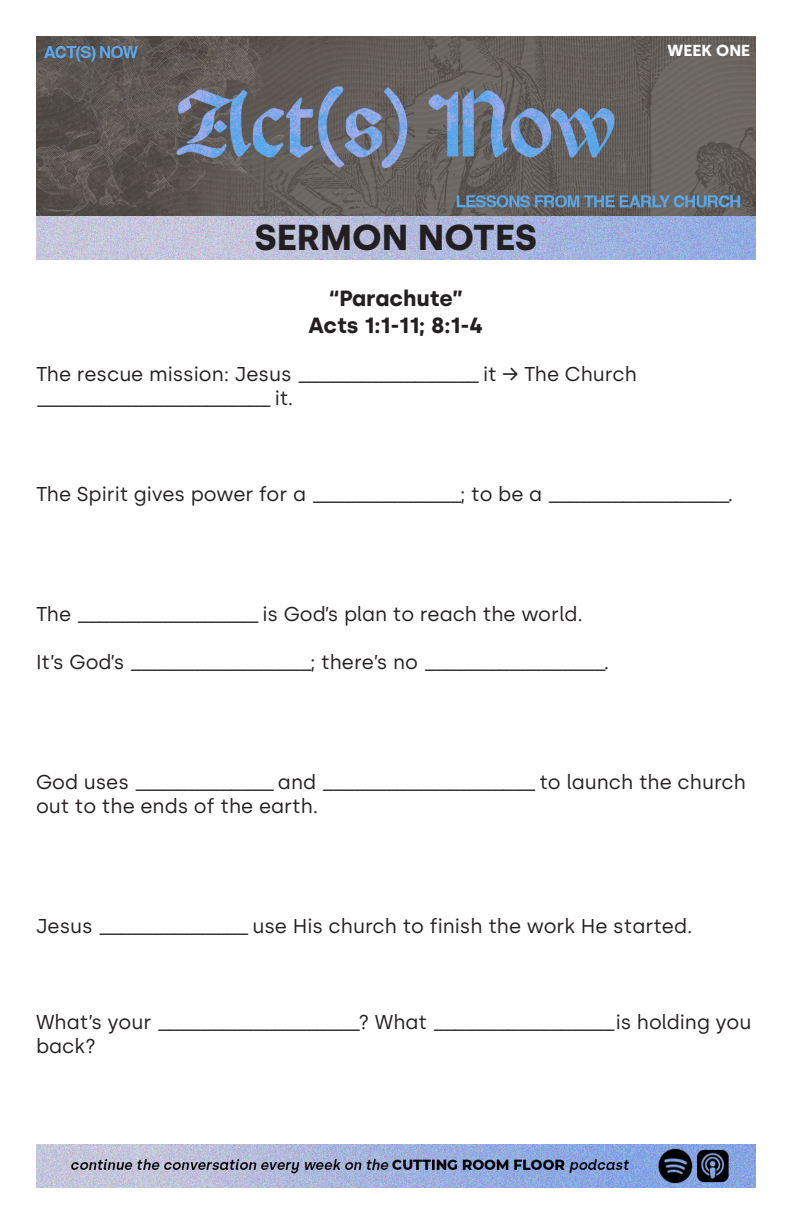
<style>
.page{position:relative;width:792px;height:1224px;background:#fff}
.page>*{position:absolute;margin:0;border:0;box-sizing:border-box;transform-origin:0 0}
.t1{font:700 36px "Silka";color:#231f20}
.t2{font:700 22px "Silka";color:#231f20}
.t3{font:20px/24px "Silka";color:#231f20}
.t4{font:700 16px "Silka";color:#fff}
</style>
<div class="page">
<img style="left:36px;top:36px;width:720px;height:180px">
<img style="left:36px;top:216px;width:720px;height:43px">
<img style="left:36px;top:1145px;width:720px;height:43px">
<p class="t4" style="left:668px;top:40px;width:84px">WEEK ONE</p>
<p class="t1" style="left:255px;top:216px;width:284px">SERMON NOTES</p>
<p class="t2" style="left:329px;top:286px;width:136px">“Parachute”</p>
<p class="t2" style="left:309px;top:312px;width:176px">Acts 1:1-11; 8:1-4</p>
<p class="t3" style="left:36px;top:362px;width:603px">The rescue mission: Jesus _________________ it → The Church ______________________ it.</p>
<p class="t3" style="left:36px;top:482px;width:699px">The Spirit gives power for a ______________; to be a _________________.</p>
<p class="t3" style="left:36px;top:602px;width:548px">The _________________ is God’s plan to reach the world.</p>
<p class="t3" style="left:36px;top:650px;width:575px">It’s God’s _________________; there’s no _________________.</p>
<p class="t3" style="left:36px;top:770px;width:712px">God uses _____________ and ____________________ to launch the church out to the ends of the earth.</p>
<p class="t3" style="left:36px;top:914px;width:658px">Jesus ______________ use His church to finish the work He started.</p>
<p class="t3" style="left:36px;top:1010px;width:717px">What’s your ___________________? What _________________ is holding you back?</p>
</div>
